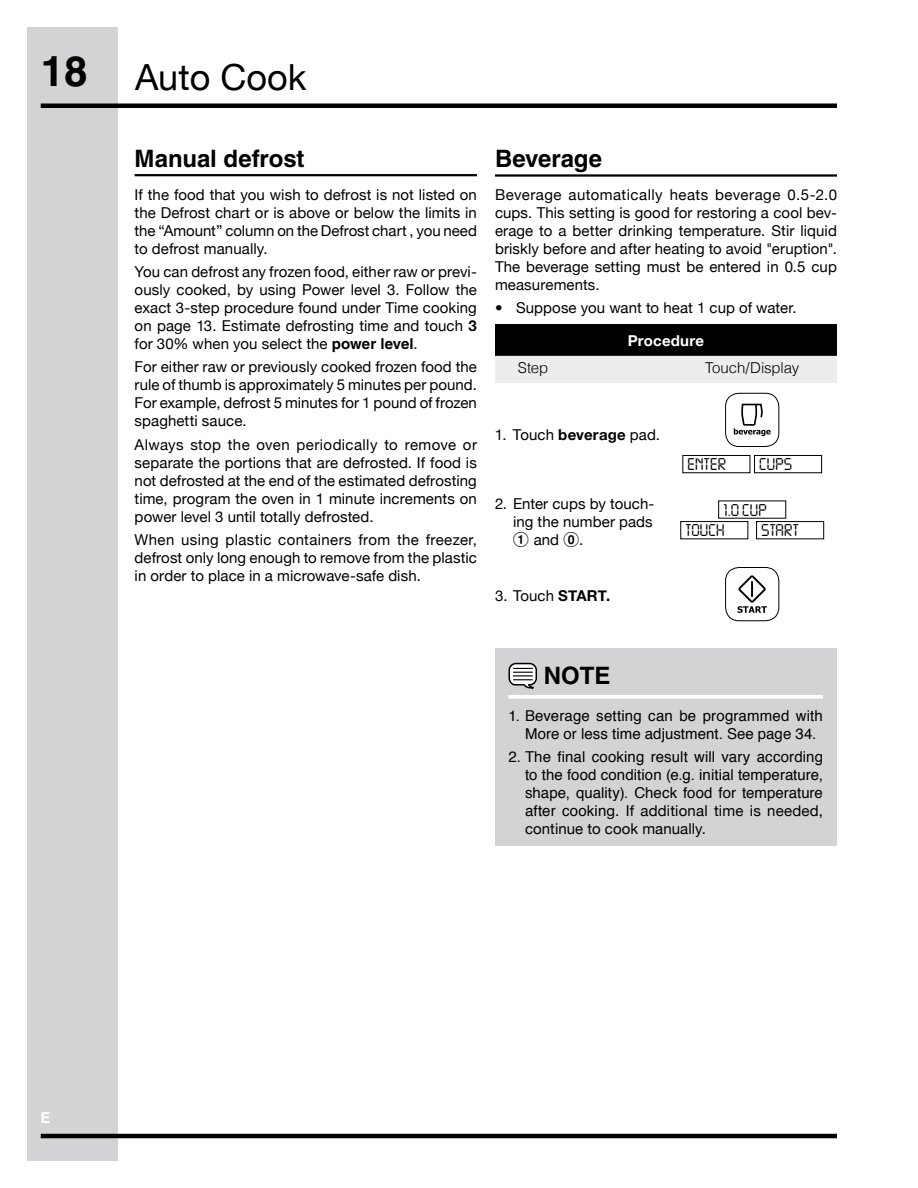
<style>
.page{position:relative;width:918px;height:1188px;background:#fff}
.page>*{position:absolute;margin:0;border:0;box-sizing:border-box;transform-origin:0 0}
.t1{font:36px "Helvetica Neue";color:#000}
.t2{font:700 24px "Helvetica";color:#000}
.t3{font:15px/18px "Helvetica Neue";letter-spacing:.005em;color:#000;text-align:justify}
.t4{font:15px/18px "Helvetica";letter-spacing:.005em;color:#000}
.t5{font:15px "Digital ICG";letter-spacing:.005em;color:#000}
.t6{font:300 15px "Helvetica";letter-spacing:-.01em;color:#000}
.t7{font:700 15px "Helvetica Neue";letter-spacing:.015em;color:#fff}
.t8{font:700 15px "Helvetica";color:#fff}
.s1{font-family:"Helvetica";font-weight:700;font-size:42px}
.s2{font-weight:700}
.s3{font-family:"Helvetica";font-weight:700}
.s4{font-family:"Circl Posi A"}
.s5{font-family:"Helvetica"}
</style>
<div class="page">
<div style="left:27px;top:27px;width:90px;height:1134px;background:#d1d3d4"></div>
<hr style="left:41px;top:104px;width:796px;height:4px;background:#000">
<hr style="left:41px;top:1134px;width:796px;height:4px;background:#000">
<hr style="left:135px;top:174px;width:342px;height:2px;background:#000">
<hr style="left:495px;top:174px;width:342px;height:3px;background:#000">
<div style="left:495px;top:325px;width:342px;height:31px;background:#000"></div>
<div style="left:495px;top:356px;width:342px;height:27px;background:#ededee"></div>
<div style="left:725px;top:393px;width:54px;height:54px;border:1px solid #000;border-radius:14px"></div>
<svg style="left:734px;top:404px;width:37px;height:32px"></svg>
<div style="left:683px;top:455px;width:67px;height:18px;border:1px solid #000"></div>
<div style="left:754px;top:455px;width:68px;height:18px;border:1px solid #000"></div>
<div style="left:681px;top:521px;width:67px;height:18px;border:1px solid #000"></div>
<div style="left:756px;top:521px;width:68px;height:18px;border:1px solid #000"></div>
<div style="left:725px;top:567px;width:54px;height:54px;border:1px solid #000;border-radius:14px"></div>
<svg style="left:738px;top:575px;width:29px;height:38px"></svg>
<div style="left:495px;top:649px;width:342px;height:197px;background:#d1d3d4"></div>
<hr style="left:509px;top:695px;width:314px;height:4px;background:#fff">
<svg style="left:508px;top:662px;width:29px;height:27px"></svg>
<h1 class="t1" style="left:41px;top:56px;width:267px"><span class="s1">18</span> Auto Cook</h1>
<h2 class="t2" style="left:135px;top:143px;width:171px">Manual defrost</h2>
<p class="t3" style="left:135px;top:185px;width:344px">If the food that you wish to defrost is not listed on the Defrost chart or is above or below the limits in the “Amount” column on the Defrost chart , you need to defrost manually.</p>
<p class="t3" style="left:135px;top:262px;width:344px">You can defrost any frozen food, either raw or previ&shy;ously cooked, by using Power level 3. Follow the exact 3-step procedure found under Time cooking on page 13. Estimate defrosting time and touch <span class="s2">3 </span>for 30% when you select the <span class="s3">power level</span>.</p>
<p class="t3" style="left:135px;top:358px;width:344px">For either raw or previously cooked frozen food the rule of thumb is approximately 5 minutes per pound.<br>For example, defrost 5 minutes for 1 pound of frozen spaghetti sauce.</p>
<p class="t3" style="left:135px;top:435px;width:344px">Always stop the oven periodically to remove or separate the portions that are defrosted. If food is not defrosted at the end of the estimated defrosting time, program the oven in 1 minute increments on power level 3 until totally defrosted.</p>
<p class="t3" style="left:135px;top:531px;width:344px">When using plastic containers from the freezer, defrost only long enough to remove from the plastic in order to place in a microwave-safe dish.</p>
<h2 class="t2" style="left:495px;top:144px;width:109px">Beverage</h2>
<p class="t3" style="left:495px;top:185px;width:344px">Beverage automatically heats beverage 0.5-2.0 cups. This setting is good for restoring a cool bev&shy;erage to a better drinking temperature. Stir liquid briskly before and after heating to avoid "eruption".<br>The beverage setting must be entered in 0.5 cup measurements.</p>
<p class="t3" style="left:495px;top:299px;width:303px">• Suppose you want to heat 1 cup of water.</p>
<p class="t7" style="left:628px;top:331px;width:78px">Procedure</p>
<p class="t6" style="left:518px;top:359px;width:32px">Step</p>
<p class="t6" style="left:705px;top:359px;width:96px">Touch/Display</p>
<p class="t3" style="left:495px;top:426px;width:167px">1. Touch <span class="s2">beverage</span> pad.</p>
<p class="t5" style="left:688px;top:454px;width:40px">ENTER</p>
<p class="t5" style="left:759px;top:454px;width:9px">CUPS</p>
<p class="t3" style="left:513px;top:494px;width:143px;text-indent:-18px">2. Enter cups by touch&shy;ing the number pads <span class="s4">1</span> and <span class="s4">0</span>.</p>
<p class="t5" style="left:723px;top:500px;width:28px">1.0 CUP</p>
<p class="t5" style="left:685px;top:520px;width:15px">TOUCH</p>
<p class="t5" style="left:761px;top:520px;width:39px">START</p>
<p class="t3" style="left:495px;top:587px;width:117px">3. Touch <span class="s2">START.</span></p>
<h2 class="t2" style="left:544px;top:661px;width:68px">NOTE</h2>
<p class="t4" style="left:525px;top:707px;width:299px;text-indent:-16px">1. Beverage setting can be programmed with<br>More or less time adjustment. See page 34.</p>
<p class="t4" style="left:525px;top:748px;width:300px;text-align:justify;text-indent:-16px">2. The final cooking result will vary according to the food condition (e.g. initial temperature, shape, quality). Check food for temperature</p>
<p class="t3" style="left:525px;top:801px;width:299px"><span class="s5">after cookin</span>g. If additional time is needed, continue to cook manually.</p>
<p class="t8" style="left:40px;top:1108px;width:12px">E</p>
</div>
